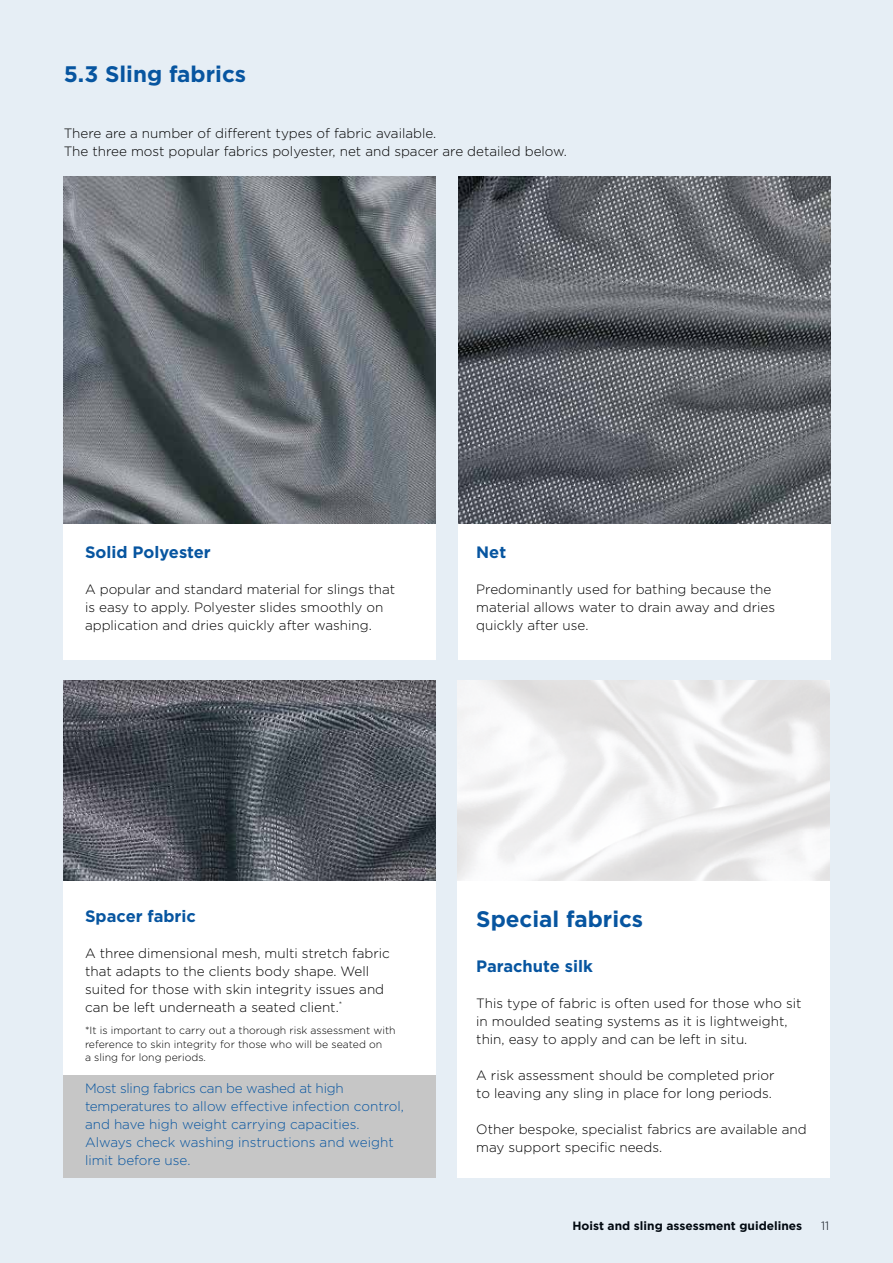
<style>
.page{position:relative;width:893px;height:1263px;background:#e6eef5}
.page>*{position:absolute;margin:0;border:0;box-sizing:border-box;transform-origin:0 0}
.t1{font:700 22.5px "Gotham";color:#0755a0}
.t2{font:700 16.5px "Gotham";color:#0755a0}
.t3{font:300 13.5px/18px "Gotham";color:#000}
.t4{font:300 13.5px/18px "Gotham";color:#0755a0}
.t5{font:700 12px "Gotham";color:#000}
.t6{font:300 12px "Gotham";color:#000}
.t7{font:300 10.5px/13.5px "Gotham";color:#000}
</style>
<div class="page">
<div style="left:64px;top:680px;width:372px;height:498px;background:#fff"></div>
<svg style="left:457px;top:680px;width:372px;height:498px;fill:#fff"></svg>
<div style="left:459px;top:176px;width:372px;height:483px;background:#fff"></div>
<div style="left:64px;top:176px;width:372px;height:483px;background:#fff"></div>
<img style="left:64px;top:680px;width:372px;height:200px">
<img style="left:64px;top:176px;width:372px;height:347px">
<img style="left:459px;top:176px;width:372px;height:347px">
<div style="left:64px;top:1076px;width:372px;height:102px;background:#c6c6c6"></div>
<h1 class="t1" style="left:64px;top:59px;width:184px">5.3 Sling fabrics</h1>
<p class="t3" style="left:64px;top:124px;width:505px">There are a number of different types of fabric available.<br>The three most popular fabrics polyester, net and spacer are detailed below.</p>
<p class="t2" style="left:85px;top:541px;width:127px">Solid Polyester</p>
<p class="t3" style="left:85px;top:579px;width:312px">A popular and standard material for slings that is easy to apply. Polyester slides smoothly on application and dries quickly after washing.</p>
<p class="t2" style="left:476px;top:541px;width:31px">Net</p>
<p class="t3" style="left:476px;top:579px;width:300px">Predominantly used for bathing because the material allows water to drain away and dries quickly after use.</p>
<p class="t2" style="left:85px;top:905px;width:112px">Spacer fabric</p>
<p class="t3" style="left:85px;top:943px;width:306px">A three dimensional mesh, multi stretch fabric that adapts to the clients body shape. Well suited for those with skin integrity issues and can be left underneath a seated client.<sup>*</sup></p>
<p class="t7" style="left:85px;top:1023px;width:312px">*It is important to carry out a thorough risk assessment with reference to skin integrity for those who will be seated on<br>a sling for long periods.</p>
<p class="t4" style="left:85px;top:1078px;width:320px">Most sling fabrics can be washed at high temperatures to allow effective infection control, and have high weight carrying capacities.<br>Always check washing instructions and weight limit before use.</p>
<h1 class="t1" style="left:476px;top:904px;width:168px">Special fabrics</h1>
<p class="t2" style="left:476px;top:955px;width:118px">Parachute silk</p>
<p class="t3" style="left:476px;top:993px;width:327px">This type of fabric is often used for those who sit in moulded seating systems as it is lightweight, thin, easy to apply and can be left in situ.</p>
<p class="t3" style="left:476px;top:1065px;width:300px">A risk assessment should be completed prior to leaving any sling in place for long periods.</p>
<p class="t3" style="left:476px;top:1119px;width:332px">Other bespoke, specialist fabrics are available and may support specific needs.</p>
<p class="t5" style="left:572px;top:1218px;width:231px">Hoist and sling assessment guidelines</p>
<p class="t6" style="left:821px;top:1218px;width:10px">11</p>
</div>
